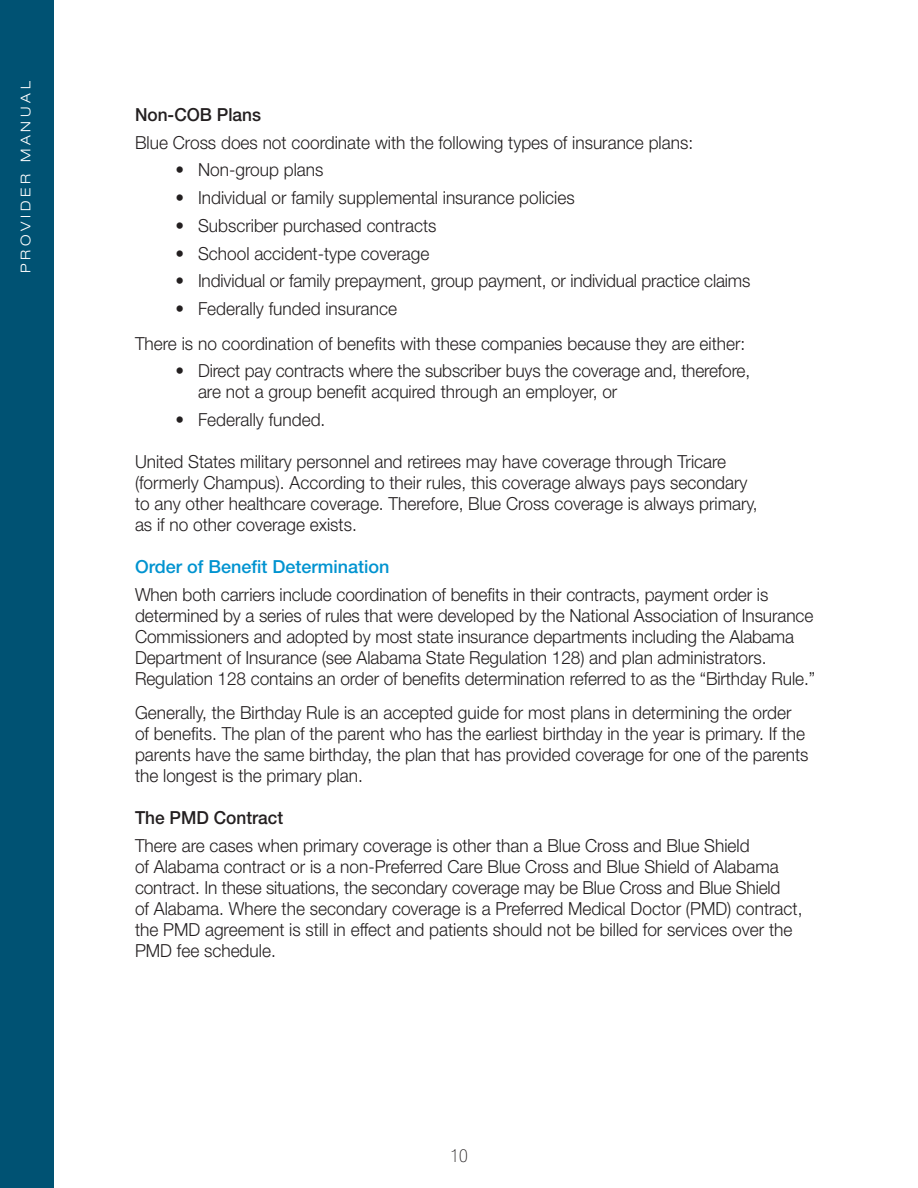
<style>
.page{position:relative;width:918px;height:1188px;background:#fff}
.page>*{position:absolute;margin:0;border:0;box-sizing:border-box;transform-origin:0 0}
.BODY12_14{font:300 18px/21px "Helvetica Neue LT Std";color:#231f20;scale:.96 1}
.SECTION_12_14_BLUE{font:500 18px "Helvetica Neue LT Std";color:#0093d0}
.SUBHD_12_14{font:500 18px "Helvetica Neue LT Std";color:#231f20;scale:.96 1}
.BODY12_14-2{font:500 18px "Helvetica Neue LT Std";color:#231f20;scale:.96 1}
.t1{font:100 condensed 18px "Helvetica Neue LT Std";color:#231f20}
.t2{font:300 expanded 13.5px "Helvetica Neue LT Std";letter-spacing:.28em;color:#fff}
</style>
<div class="page">
<div style="left:0;top:0;width:54px;height:1188px;background:#005273"></div>
<p class="t2" style="left:18px;top:273px;width:193px;rotate:-90deg">PROVIDER MANUAL</p>
<p class="BODY12_14-2" style="left:135px;top:104px;width:133px">Non-COB Plans</p>
<p class="BODY12_14" style="left:135px;top:131px;width:583px">Blue Cross does not coordinate with the following types of insurance plans:</p>
<p class="BODY12_14" style="left:176px;top:159px;width:156px">• Non-group plans</p>
<p class="BODY12_14" style="left:176px;top:187px;width:417px">• Individual or family supplemental insurance policies</p>
<p class="BODY12_14" style="left:176px;top:215px;width:273px">• Subscriber purchased contracts</p>
<p class="BODY12_14" style="left:176px;top:242px;width:266px">• School accident-type coverage</p>
<p class="BODY12_14" style="left:176px;top:270px;width:600px">• Individual or family prepayment, group payment, or individual practice claims</p>
<p class="BODY12_14" style="left:176px;top:298px;width:232px">• Federally funded insurance</p>
<p class="BODY12_14" style="left:135px;top:332px;width:637px">There is no coordination of benefits with these companies because they are either:</p>
<p class="BODY12_14" style="left:198px;top:360px;width:577px;text-indent:-22px">• Direct pay contracts where the subscriber buys the coverage and, therefore, are not a group benefit acquired through an employer, or</p>
<p class="BODY12_14" style="left:176px;top:409px;width:158px">• Federally funded.</p>
<p class="BODY12_14" style="left:135px;top:451px;width:650px">United States military personnel and retirees may have coverage through Tricare (formerly Champus). According to their rules, this coverage always pays secondary to any other healthcare coverage. Therefore, Blue Cross coverage is always primary, as if no other coverage exists.</p>
<p class="SECTION_12_14_BLUE" style="left:135px;top:556px;width:256px">Order of Benefit Determination</p>
<p class="BODY12_14" style="left:135px;top:584px;width:710px">When both carriers include coordination of benefits in their contracts, payment order is determined by a series of rules that were developed by the National Association of Insurance Commissioners and adopted by most state insurance departments including the Alabama Department of Insurance (see Alabama State Regulation 128) and plan administrators.<br>Regulation 128 contains an order of benefits determination referred to as the “Birthday Rule.”</p>
<p class="BODY12_14" style="left:135px;top:702px;width:703px">Generally, the Birthday Rule is an accepted guide for most plans in determining the order of benefits. The plan of the parent who has the earliest birthday in the year is primary. If the parents have the same birthday, the plan that has provided coverage for one of the parents the longest is the primary plan.</p>
<p class="SUBHD_12_14" style="left:135px;top:807px;width:156px">The PMD Contract</p>
<p class="BODY12_14" style="left:135px;top:835px;width:642px">There are cases when primary coverage is other than a Blue Cross and Blue Shield</p>
<p class="BODY12_14" style="left:135px;top:856px;width:674px">of Alabama contract or is a non-Preferred Care Blue Cross and Blue Shield of Alabama contract. In these situations, the secondary coverage may be Blue Cross and Blue Shield</p>
<p class="BODY12_14" style="left:135px;top:898px;width:697px">of Alabama. Where the secondary coverage is a Preferred Medical Doctor (PMD) contract, the PMD agreement is still in effect and patients should not be billed for services over the<br>PMD fee schedule.</p>
<p class="t1" style="left:450px;top:1146px;width:19px">10</p>
</div>
